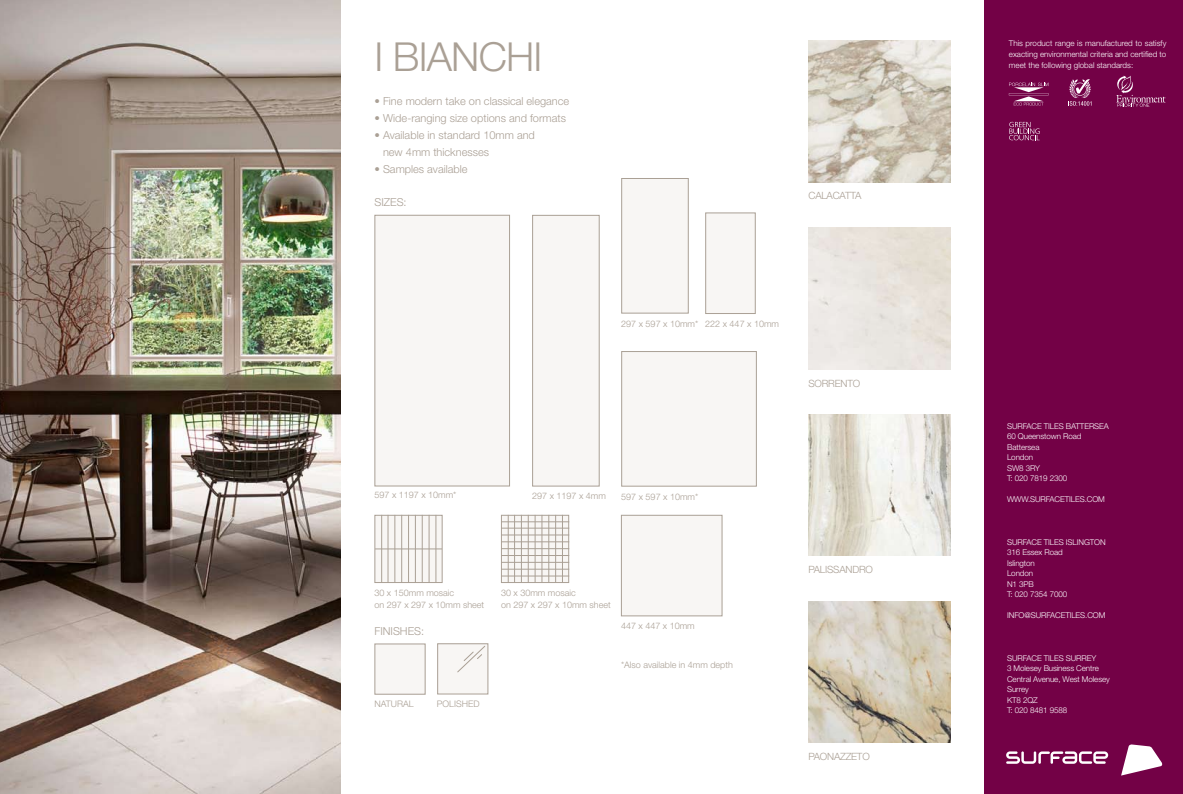
<style>
.page{position:relative;width:1183px;height:794px;background:#fff}
.page>*{position:absolute;margin:0;border:0;box-sizing:border-box;transform-origin:0 0}
.t1{font:300 40px "Helvetica Neue";letter-spacing:-.02em;color:#aaa095}
.t2{font:300 11px/17px "Helvetica Neue";color:#aaa095}
.t3{font:300 10px "Helvetica Neue";letter-spacing:-.02em;color:#aaa095}
.t4{font:300 9px/12px "Helvetica Neue";color:#aaa095}
.t5{font:300 8px/10.5px "Helvetica Neue";letter-spacing:-.01em;color:#fff}
</style>
<div class="page">
<div style="left:984px;top:0;width:198px;height:794px;background:#730146"></div>
<svg style="left:1121px;top:744px;width:40px;height:31px"></svg>
<svg style="left:1006px;top:751px;width:101px;height:13px"></svg>
<img style="left:0;top:0;width:340px;height:794px">
<div style="left:437px;top:644px;width:51px;height:50px;background:#f8f6f4"></div>
<svg style="left:457px;top:646px;width:29px;height:27px"></svg>
<div style="left:437px;top:643px;width:51px;height:51px;border:1px solid #aaa095"></div>
<div style="left:375px;top:644px;width:50px;height:50px;background:#f8f6f4"></div>
<div style="left:374px;top:643px;width:51px;height:51px;border:1px solid #aaa095"></div>
<img style="left:808px;top:40px;width:142px;height:142px">
<img style="left:808px;top:414px;width:142px;height:142px">
<img style="left:808px;top:601px;width:142px;height:142px">
<div style="left:621px;top:515px;width:101px;height:101px;background:#f8f6f4;border:1px solid #aaa095"></div>
<div style="left:621px;top:178px;width:67px;height:135px;background:#f8f6f4;border:1px solid #aaa095"></div>
<div style="left:621px;top:351px;width:135px;height:135px;background:#f8f6f4;border:1px solid #aaa095"></div>
<svg style="left:1008px;top:83px;width:40px;height:23px"></svg>
<svg style="left:1068px;top:79px;width:23px;height:27px"></svg>
<div style="left:374px;top:215px;width:136px;height:271px;background:#f8f6f4;border:1px solid #aaa095"></div>
<div style="left:532px;top:215px;width:67px;height:271px;background:#f8f6f4;border:1px solid #aaa095"></div>
<div style="left:705px;top:212px;width:50px;height:102px;background:#f8f6f4;border:1px solid #aaa095"></div>
<div style="left:374px;top:515px;width:68px;height:68px;background:#f8f6f4;border:1px solid #aaa095"></div>
<hr style="left:387px;top:515px;width:1px;height:68px;background:#aaa095">
<hr style="left:394px;top:515px;width:1px;height:68px;background:#aaa095">
<hr style="left:401px;top:515px;width:1px;height:68px;background:#aaa095">
<hr style="left:408px;top:515px;width:1px;height:68px;background:#aaa095">
<hr style="left:415px;top:515px;width:1px;height:68px;background:#aaa095">
<hr style="left:422px;top:515px;width:1px;height:68px;background:#aaa095">
<hr style="left:428px;top:515px;width:1px;height:68px;background:#aaa095">
<hr style="left:435px;top:515px;width:1px;height:68px;background:#aaa095">
<hr style="left:381px;top:515px;width:1px;height:68px;background:#aaa095">
<hr style="left:375px;top:548px;width:67px;height:1px;background:#aaa095">
<svg style="left:501px;top:515px;width:68px;height:68px;fill:#f8f6f4"></svg>
<hr style="left:514px;top:515px;width:1px;height:68px;background:#aaa095">
<hr style="left:521px;top:515px;width:1px;height:68px;background:#aaa095">
<hr style="left:527px;top:515px;width:1px;height:68px;background:#aaa095">
<hr style="left:534px;top:515px;width:1px;height:68px;background:#aaa095">
<hr style="left:541px;top:515px;width:1px;height:68px;background:#aaa095">
<hr style="left:548px;top:515px;width:1px;height:68px;background:#aaa095">
<hr style="left:555px;top:515px;width:1px;height:68px;background:#aaa095">
<hr style="left:562px;top:515px;width:1px;height:68px;background:#aaa095">
<hr style="left:507px;top:515px;width:1px;height:68px;background:#aaa095">
<hr style="left:501px;top:528px;width:68px;height:1px;background:#aaa095">
<hr style="left:501px;top:534px;width:68px;height:1px;background:#aaa095">
<hr style="left:501px;top:541px;width:68px;height:1px;background:#aaa095">
<hr style="left:501px;top:548px;width:68px;height:1px;background:#aaa095">
<hr style="left:501px;top:555px;width:68px;height:1px;background:#aaa095">
<hr style="left:501px;top:562px;width:68px;height:1px;background:#aaa095">
<hr style="left:501px;top:569px;width:68px;height:1px;background:#aaa095">
<hr style="left:501px;top:575px;width:68px;height:1px;background:#aaa095">
<hr style="left:501px;top:521px;width:68px;height:1px;background:#aaa095">
<svg style="left:1116px;top:75px;width:49px;height:32px"></svg>
<svg style="left:1009px;top:122px;width:30px;height:18px"></svg>
<h1 class="t1" style="left:374px;top:33px;width:169px">I BIANCHI</h1>
<h2 class="t2" style="left:374px;top:92px;width:196px">• Fine modern take on classical elegance</h2>
<h2 class="t2" style="left:374px;top:109px;width:193px">• Wide-ranging size options and formats</h2>
<h2 class="t2" style="left:383px;top:126px;width:153px;text-indent:-9px">• Available in standard 10mm and new 4mm thicknesses</h2>
<h2 class="t2" style="left:374px;top:160px;width:95px">• Samples available</h2>
<h2 class="t2" style="left:374px;top:194px;width:34px">SIZES:</h2>
<p class="t3" style="left:808px;top:190px;width:54px">CALACATTA</p>
<p class="t4" style="left:621px;top:317px;width:78px">297 x 597 x 10mm*</p>
<p class="t4" style="left:705px;top:317px;width:75px">222 x 447 x 10mm</p>
<p class="t3" style="left:808px;top:377px;width:53px">SORRENTO</p>
<p class="t4" style="left:374px;top:489px;width:83px">597 x 1197 x 10mm*</p>
<p class="t4" style="left:532px;top:490px;width:75px">297 x 1197 x 4mm</p>
<p class="t4" style="left:621px;top:490px;width:78px">597 x 597 x 10mm*</p>
<p class="t4" style="left:374px;top:586px;width:111px">30 x 150mm mosaic<br>on 297 x 297 x 10mm sheet</p>
<p class="t4" style="left:501px;top:587px;width:111px">30 x 30mm mosaic<br>on 297 x 297 x 10mm sheet</p>
<h2 class="t2" style="left:374px;top:622px;width:51px">FINISHES:</h2>
<p class="t4" style="left:621px;top:620px;width:75px">447 x 447 x 10mm</p>
<p class="t4" style="left:621px;top:658px;width:113px">*Also available in 4mm depth</p>
<p class="t4" style="left:374px;top:698px;width:41px">NATURAL</p>
<p class="t4" style="left:437px;top:698px;width:44px">POLISHED</p>
<p class="t3" style="left:808px;top:563px;width:66px">PALISSANDRO</p>
<p class="t3" style="left:808px;top:750px;width:63px">PAONAZZETO</p>
<p class="t5" style="left:1008px;top:37px;width:159px;line-height:11px;text-align:justify">This product range is manufactured to satisfy exacting environmental criteria and certified to meet the following global standards:</p>
<p class="t5" style="left:1006px;top:420px;width:103px">SURFACE TILES BATTERSEA<br>60 Queenstown Road<br>Battersea<br>London<br>SW8 3RY<br>T: 020 7819 2300</p>
<p class="t5" style="left:1006px;top:494px;width:99px">WWW.SURFACETILES.COM</p>
<p class="t5" style="left:1006px;top:536px;width:100px">SURFACE TILES ISLINGTON<br>316 Essex Road<br>Islington<br>London<br>N1 3PB<br>T: 020 7354 7000</p>
<p class="t5" style="left:1006px;top:610px;width:100px">INFO@SURFACETILES.COM</p>
<p class="t5" style="left:1006px;top:652px;width:104px">SURFACE TILES SURREY<br>3 Molesey Business Centre<br>Central Avenue, West Molesey<br>Surrey<br>KT8 2QZ<br>T: 020 8481 9588</p>
</div>
